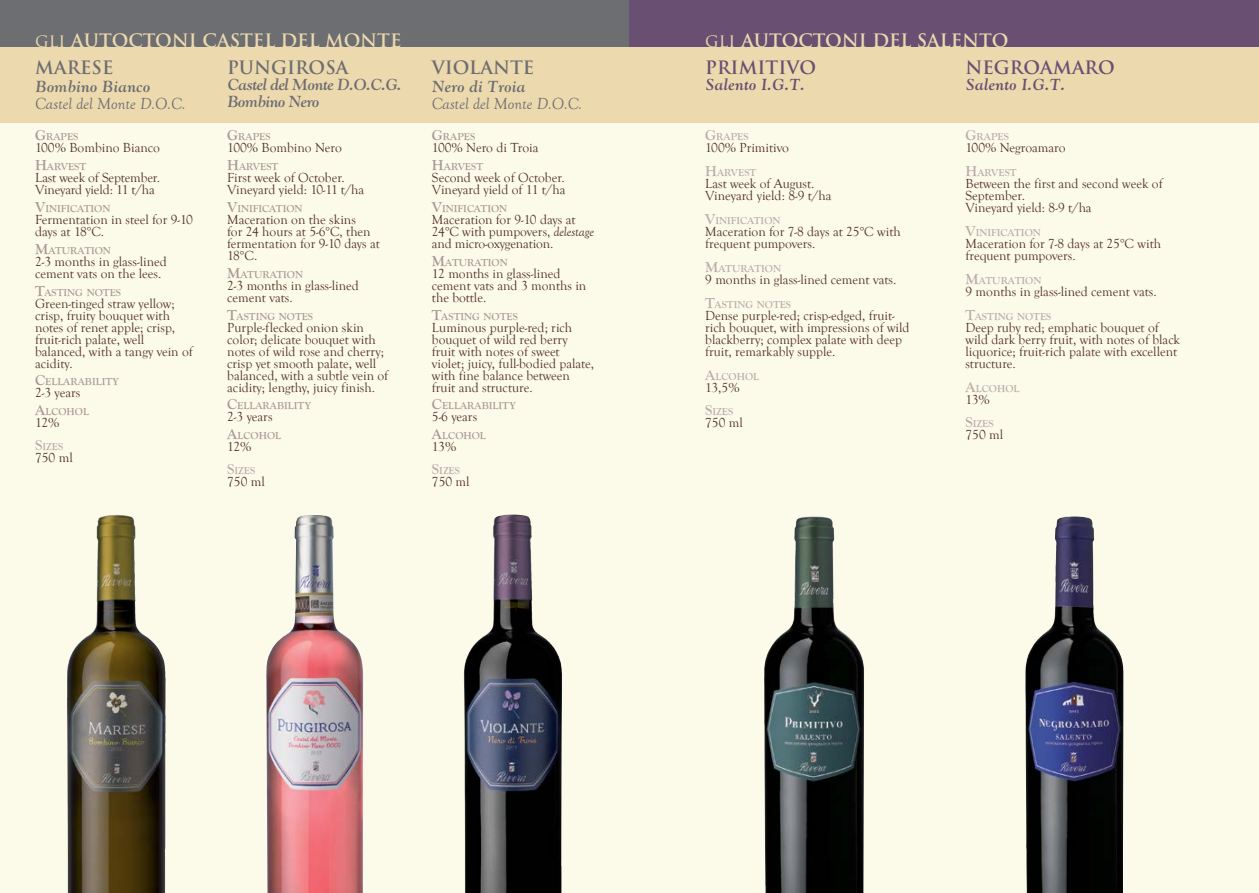
<style>
.page{position:relative;width:1259px;height:893px;background:#fcfae9}
.page>*{position:absolute;margin:0;border:0;box-sizing:border-box;transform-origin:0 0}
.t1{font:700 18px/26.5px "Trajan Pro";color:#edd9ae}
.t2{font:700 18px "Trajan Pro";color:#6d6e71}
.t3{font:700 18px "Trajan Pro";color:#694f72}
.t4{font:italic 16.5px "Goudy Old Style T";color:#6d6e71}
.t5{font:italic 700 16.5px/16.5px "Goudy";letter-spacing:-.04em;color:#6d6e71}
.t6{font:italic 700 16.5px "Goudy";color:#694f72}
.t7{font:italic 700 16.5px "Goudy";color:#6d6e71}
.t8{font:13.5px/12px "Goudy Old Style T";color:#52302c}
.t9{font:700 10.5px "Goudy Old Style T";color:#a99896}
.t10{font:700 10.5px "Goudy Old Style T";color:#baacab}
.s1{font-weight:400}
.s2{color:#6d6e71}
.s3{font-size:15px}
.s4{font-style:italic}
.s5{color:#694f72}
</style>
<div class="page">
<img style="left:266px;top:515px;width:98px;height:378px">
<img style="left:764px;top:516px;width:100px;height:377px">
<img style="left:1025px;top:516px;width:98px;height:377px">
<img style="left:67px;top:515px;width:99px;height:378px">
<img style="left:464px;top:515px;width:98px;height:378px">
<div style="left:0;top:46px;width:1259px;height:77px;background:#edd9ae"></div>
<div style="left:0;top:0;width:629px;height:46px;background:#6d6e71"></div>
<div style="left:629px;top:0;width:630px;height:46px;background:#694f72"></div>
<h1 class="t1" style="left:35px;top:27px;width:368px"><span class="s1">gli</span> AUTOCTONI CASTEL DEL MONTE<br><span class="s2">MARESE</span></h1>
<p class="t7" style="left:35px;top:77px;width:117px">Bombino Bianco</p>
<p class="t4" style="left:35px;top:94px;width:152px">Castel del Monte D.O.C.</p>
<h1 class="t2" style="left:227px;top:56px;width:123px">PUNGIROSA</h1>
<p class="t5" style="left:227px;top:76px;width:176px">Castel del Monte D.O.C.G.<br>Bombino Nero</p>
<p class="t9" style="left:35px;top:131px;width:45px"><span class="s3">G</span>RAPES</p>
<p class="t8" style="left:35px;top:142px;width:126px">100% Bombino Bianco</p>
<p class="t9" style="left:35px;top:161px;width:53px"><span class="s3">H</span>ARVEST</p>
<p class="t8" style="left:35px;top:172px;width:127px">Last week of September.<br>Vineyard yield: 11 t/ha</p>
<p class="t9" style="left:35px;top:203px;width:77px"><span class="s3">V</span>INIFICATION</p>
<p class="t8" style="left:35px;top:214px;width:159px">Fermentation in steel for 9-10 days at 18°C.</p>
<p class="t9" style="left:35px;top:245px;width:77px"><span class="s3">M</span>ATURATION</p>
<p class="t8" style="left:35px;top:256px;width:133px">2-3 months in glass-lined cement vats on the lees.</p>
<p class="t9" style="left:35px;top:287px;width:87px"><span class="s3">T</span>ASTING NOTES</p>
<p class="t8" style="left:35px;top:298px;width:159px">Green-tinged straw yellow; crisp, fruity bouquet with notes of renet apple; crisp, fruit-rich palate, well balanced, with a tangy vein of acidity.</p>
<p class="t9" style="left:35px;top:376px;width:85px"><span class="s3">C</span>ELLARABILITY</p>
<p class="t8" style="left:35px;top:387px;width:47px">2-3 years</p>
<p class="t9" style="left:35px;top:405px;width:55px"><span class="s3">A</span>LCOHOL</p>
<p class="t8" style="left:35px;top:416px;width:26px">12%</p>
<p class="t10" style="left:35px;top:440px;width:30px"><span class="s3">S</span>IZES</p>
<p class="t8" style="left:35px;top:452px;width:39px">750 ml</p>
<p class="t9" style="left:227px;top:131px;width:45px"><span class="s3">G</span>RAPES</p>
<p class="t8" style="left:227px;top:142px;width:116px">100% Bombino Nero</p>
<p class="t9" style="left:227px;top:161px;width:53px"><span class="s3">H</span>ARVEST</p>
<p class="t8" style="left:227px;top:172px;width:138px">First week of October.<br>Vineyard yield: 10-11 t/ha</p>
<p class="t9" style="left:227px;top:203px;width:77px"><span class="s3">V</span>INIFICATION</p>
<p class="t8" style="left:227px;top:214px;width:154px">Maceration on the skins<br>for 24 hours at 5-6°C, then fermentation for 9-10 days at<br>18°C.</p>
<p class="t9" style="left:227px;top:269px;width:77px"><span class="s3">M</span>ATURATION</p>
<p class="t8" style="left:227px;top:280px;width:133px">2-3 months in glass-lined cement vats.</p>
<p class="t9" style="left:227px;top:311px;width:87px"><span class="s3">T</span>ASTING NOTES</p>
<p class="t8" style="left:227px;top:322px;width:162px">Purple-flecked onion skin color; delicate bouquet with notes of wild rose and cherry; crisp yet smooth palate, well balanced, with a subtle vein of acidity; lengthy, juicy finish.</p>
<p class="t9" style="left:227px;top:400px;width:85px"><span class="s3">C</span>ELLARABILITY</p>
<p class="t8" style="left:227px;top:411px;width:47px">2-3 years</p>
<p class="t9" style="left:227px;top:429px;width:55px"><span class="s3">A</span>LCOHOL</p>
<p class="t8" style="left:227px;top:440px;width:26px">12%</p>
<p class="t10" style="left:227px;top:464px;width:30px"><span class="s3">S</span>IZES</p>
<p class="t8" style="left:227px;top:476px;width:39px">750 ml</p>
<h1 class="t2" style="left:432px;top:56px;width:104px">VIOLANTE</h1>
<p class="t7" style="left:432px;top:77px;width:95px">Nero di Troia</p>
<p class="t4" style="left:432px;top:94px;width:152px">Castel del Monte D.O.C.</p>
<p class="t9" style="left:432px;top:131px;width:45px"><span class="s3">G</span>RAPES</p>
<p class="t8" style="left:432px;top:142px;width:108px">100% Nero di Troia</p>
<p class="t9" style="left:432px;top:161px;width:53px"><span class="s3">H</span>ARVEST</p>
<p class="t8" style="left:432px;top:172px;width:135px">Second week of October.<br>Vineyard yield of 11 t/ha</p>
<p class="t9" style="left:432px;top:203px;width:77px"><span class="s3">V</span>INIFICATION</p>
<p class="t8" style="left:432px;top:214px;width:164px">Maceration for 9-10 days at<br>24°C with pumpovers, <span class="s4">delestage </span>and micro-oxygenation.</p>
<p class="t9" style="left:432px;top:257px;width:77px"><span class="s3">M</span>ATURATION</p>
<p class="t8" style="left:432px;top:268px;width:156px">12 months in glass-lined cement vats and 3 months in the bottle.</p>
<p class="t9" style="left:432px;top:311px;width:87px"><span class="s3">T</span>ASTING NOTES</p>
<p class="t8" style="left:432px;top:322px;width:164px">Luminous purple-red; rich bouquet of wild red berry fruit with notes of sweet violet; juicy, full-bodied palate, with fine balance between fruit and structure.</p>
<p class="t9" style="left:432px;top:400px;width:85px"><span class="s3">C</span>ELLARABILITY</p>
<p class="t8" style="left:432px;top:411px;width:47px">5-6 years</p>
<p class="t9" style="left:432px;top:429px;width:55px"><span class="s3">A</span>LCOHOL</p>
<p class="t8" style="left:432px;top:440px;width:26px">13%</p>
<p class="t10" style="left:432px;top:464px;width:30px"><span class="s3">S</span>IZES</p>
<p class="t8" style="left:432px;top:476px;width:39px">750 ml</p>
<h1 class="t1" style="left:705px;top:27px;width:305px"><span class="s1">gli</span> AUTOCTONI DEL SALENTO<br><span class="s5">PRIMITIVO</span></h1>
<p class="t6" style="left:705px;top:75px;width:101px">Salento I.G.T.</p>
<h1 class="t3" style="left:965px;top:56px;width:151px">NEGROAMARO</h1>
<p class="t6" style="left:965px;top:75px;width:101px">Salento I.G.T.</p>
<p class="t10" style="left:705px;top:131px;width:45px"><span class="s3">G</span>RAPES</p>
<p class="t8" style="left:705px;top:142px;width:85px">100% Primitivo</p>
<p class="t10" style="left:705px;top:167px;width:53px"><span class="s3">H</span>ARVEST</p>
<p class="t8" style="left:705px;top:178px;width:128px">Last week of August.<br>Vineyard yield: 8-9 t/ha</p>
<p class="t10" style="left:705px;top:215px;width:77px"><span class="s3">V</span>INIFICATION</p>
<p class="t8" style="left:705px;top:226px;width:197px">Maceration for 7-8 days at 25°C with frequent pumpovers.</p>
<p class="t10" style="left:705px;top:263px;width:77px"><span class="s3">M</span>ATURATION</p>
<p class="t8" style="left:705px;top:274px;width:193px">9 months in glass-lined cement vats.</p>
<p class="t10" style="left:705px;top:299px;width:87px"><span class="s3">T</span>ASTING NOTES</p>
<p class="t8" style="left:705px;top:310px;width:206px">Dense purple-red; crisp-edged, fruit&shy;rich bouquet, with impressions of wild blackberry; complex palate with deep fruit, remarkably supple.</p>
<p class="t10" style="left:705px;top:371px;width:55px"><span class="s3">A</span>LCOHOL</p>
<p class="t8" style="left:705px;top:382px;width:36px">13,5%</p>
<p class="t10" style="left:705px;top:406px;width:30px"><span class="s3">S</span>IZES</p>
<p class="t8" style="left:705px;top:417px;width:39px">750 ml</p>
<p class="t10" style="left:965px;top:131px;width:45px"><span class="s3">G</span>RAPES</p>
<p class="t8" style="left:965px;top:142px;width:102px">100% Negroamaro</p>
<p class="t10" style="left:965px;top:167px;width:53px"><span class="s3">H</span>ARVEST</p>
<p class="t8" style="left:965px;top:178px;width:199px">Between the first and second week of<br>September.<br>Vineyard yield: 8-9 t/ha</p>
<p class="t10" style="left:965px;top:227px;width:77px"><span class="s3">V</span>INIFICATION</p>
<p class="t8" style="left:965px;top:238px;width:197px">Maceration for 7-8 days at 25°C with frequent pumpovers.</p>
<p class="t10" style="left:965px;top:275px;width:77px"><span class="s3">M</span>ATURATION</p>
<p class="t8" style="left:965px;top:286px;width:193px">9 months in glass-lined cement vats.</p>
<p class="t10" style="left:965px;top:311px;width:87px"><span class="s3">T</span>ASTING NOTES</p>
<p class="t8" style="left:965px;top:322px;width:216px">Deep ruby red; emphatic bouquet of wild dark berry fruit, with notes of black liquorice; fruit-rich palate with excellent structure.</p>
<p class="t10" style="left:965px;top:383px;width:55px"><span class="s3">A</span>LCOHOL</p>
<p class="t8" style="left:965px;top:394px;width:26px">13%</p>
<p class="t10" style="left:965px;top:418px;width:30px"><span class="s3">S</span>IZES</p>
<p class="t8" style="left:965px;top:429px;width:39px">750 ml</p>
</div>
